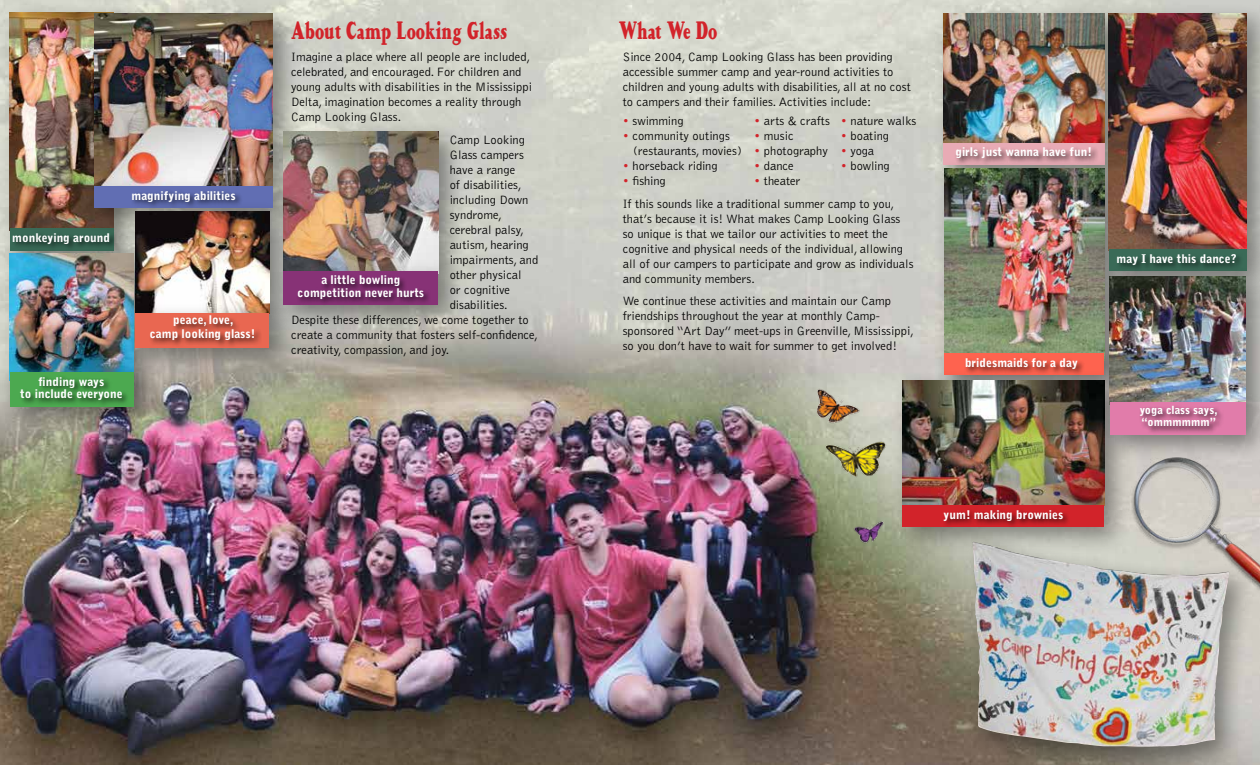
<style>
.page{position:relative;width:1260px;height:765px;background:#fff}
.page>*{position:absolute;margin:0;border:0;box-sizing:border-box;transform-origin:0 0}
.t1{font:25px "Happy Campers NF";color:#d2232a}
.t2{font:300 12.5px/15px "Bell Gothic";color:#000}
.t3{font:900 11.88px/12.5px "Bell Gothic";color:#fff;text-align:center}
.t4{font:900 11.12px/13px "Bell Gothic";color:#fff}
.s1{color:#d2232a}
</style>
<div class="page">
<img style="left:0;top:0;width:1260px;height:765px">
<div style="left:0;top:2px;width:141px;height:256px;background:#000;opacity:.4"></div>
<img style="left:10px;top:13px;width:75px;height:205px">
<div style="left:0;top:218px;width:141px;height:61px;background:#000;opacity:.4"></div>
<div style="left:10px;top:228px;width:104px;height:23px;background:#3a6a57"></div>
<div style="left:11px;top:231px;width:106px;height:21px;background:#000;opacity:.7"></div>
<div style="left:963px;top:533px;width:293px;height:232px;background:#000;opacity:.4"></div>
<img style="left:973px;top:554px;width:256px;height:193px">
<div style="left:933px;top:3px;width:199px;height:168px;background:#000;opacity:.4"></div>
<img style="left:943px;top:13px;width:156px;height:120px">
<div style="left:933px;top:133px;width:199px;height:59px;background:#000;opacity:.4"></div>
<div style="left:943px;top:143px;width:162px;height:22px;background:#e8abb5"></div>
<div style="left:955px;top:145px;width:144px;height:21px;background:#000;opacity:.7"></div>
<img style="left:823px;top:436px;width:65px;height:47px">
<img style="left:851px;top:519px;width:34px;height:26px">
<img style="left:810px;top:386px;width:52px;height:39px">
<div style="left:934px;top:158px;width:198px;height:230px;background:#000;opacity:.4"></div>
<img style="left:945px;top:168px;width:155px;height:175px">
<div style="left:934px;top:343px;width:198px;height:59px;background:#000;opacity:.4"></div>
<div style="left:945px;top:353px;width:159px;height:21px;background:#fe634f"></div>
<div style="left:964px;top:356px;width:121px;height:21px;background:#000;opacity:.7"></div>
<div style="left:893px;top:370px;width:239px;height:163px;background:#000;opacity:.4"></div>
<img style="left:903px;top:381px;width:201px;height:114px">
<div style="left:893px;top:495px;width:239px;height:59px;background:#000;opacity:.4"></div>
<div style="left:903px;top:505px;width:201px;height:21px;background:#d2232a"></div>
<div style="left:943px;top:508px;width:128px;height:21px;background:#000;opacity:.7"></div>
<div style="left:1099px;top:3px;width:161px;height:275px;background:#000;opacity:.4"></div>
<img style="left:1109px;top:13px;width:137px;height:226px">
<div style="left:1099px;top:239px;width:161px;height:59px;background:#000;opacity:.4"></div>
<div style="left:1109px;top:249px;width:137px;height:22px;background:#3a6a57"></div>
<div style="left:1116px;top:252px;width:128px;height:21px;background:#000;opacity:.7"></div>
<div style="left:85px;top:3px;width:216px;height:211px;background:#000;opacity:.4"></div>
<img style="left:95px;top:14px;width:178px;height:162px">
<div style="left:84px;top:176px;width:216px;height:60px;background:#000;opacity:.4"></div>
<div style="left:94px;top:186px;width:179px;height:22px;background:#616eb3"></div>
<div style="left:130px;top:189px;width:113px;height:21px;background:#000;opacity:.7"></div>
<div style="left:0;top:244px;width:161px;height:164px;background:#000;opacity:.4"></div>
<img style="left:10px;top:254px;width:116px;height:108px">
<div style="left:0;top:362px;width:161px;height:73px;background:#000;opacity:.4"></div>
<div style="left:10px;top:372px;width:123px;height:35px;background:#4ca950"></div>
<div style="left:19px;top:375px;width:111px;height:33px;background:#000;opacity:.7"></div>
<div style="left:126px;top:201px;width:171px;height:141px;background:#000;opacity:.4"></div>
<img style="left:136px;top:211px;width:133px;height:92px">
<div style="left:126px;top:303px;width:171px;height:72px;background:#000;opacity:.4"></div>
<div style="left:136px;top:313px;width:133px;height:35px;background:#e96751"></div>
<div style="left:149px;top:314px;width:113px;height:34px;background:#000;opacity:.7"></div>
<div style="left:274px;top:121px;width:192px;height:181px;background:#000;opacity:.4"></div>
<img style="left:284px;top:131px;width:154px;height:130px">
<div style="left:273px;top:261px;width:193px;height:71px;background:#000;opacity:.4"></div>
<div style="left:284px;top:271px;width:154px;height:33px;background:#873276"></div>
<div style="left:296px;top:273px;width:136px;height:33px;background:#000;opacity:.7"></div>
<div style="left:1100px;top:266px;width:160px;height:166px;background:#000;opacity:.4"></div>
<img style="left:1110px;top:276px;width:136px;height:116px">
<div style="left:1100px;top:392px;width:160px;height:70px;background:#000;opacity:.4"></div>
<div style="left:1110px;top:402px;width:136px;height:33px;background:#e17caa"></div>
<div style="left:1138px;top:404px;width:87px;height:31px;background:#000;opacity:.7"></div>
<img style="left:1123px;top:444px;width:137px;height:164px">
<p class="t3" style="left:12px;top:232px;width:99px">monkeying around</p>
<p class="t3" style="left:131px;top:189px;width:106px">magnifying abilities</p>
<p class="t3" style="left:20px;top:375px;width:104px">finding ways<br>to include everyone</p>
<p class="t3" style="left:150px;top:313px;width:107px;line-height:13.8px">peace, love,<br>camp looking glass!</p>
<h1 class="t1" style="left:291px;top:14px;width:218px">About Camp Looking Glass</h1>
<p class="t2" style="left:291px;top:50px;width:243px">Imagine a place where all people are included, celebrated, and encouraged. For children and young adults with disabilities in the Mississippi Delta, imagination becomes a reality through Camp Looking Glass.</p>
<p class="t2" style="left:450px;top:132px;width:77px">Camp Looking</p>
<p class="t2" style="left:450px;top:147px;width:76px">Glass campers</p>
<p class="t2" style="left:450px;top:162px;width:67px">have a range</p>
<p class="t2" style="left:450px;top:177px;width:73px">of disabilities,</p>
<p class="t2" style="left:450px;top:192px;width:80px">including Down</p>
<p class="t2" style="left:450px;top:207px;width:54px">syndrome,</p>
<p class="t2" style="left:450px;top:222px;width:76px">cerebral palsy,</p>
<p class="t2" style="left:450px;top:237px;width:81px">autism, hearing</p>
<p class="t2" style="left:450px;top:252px;width:90px">impairments, and</p>
<p class="t2" style="left:450px;top:267px;width:73px">other physical</p>
<p class="t2" style="left:450px;top:282px;width:62px">or cognitive</p>
<p class="t2" style="left:450px;top:297px;width:60px">disabilities.</p>
<p class="t2" style="left:291px;top:312px;width:239px">Despite these differences, we come together to</p>
<p class="t2" style="left:291px;top:327px;width:248px">create a community that fosters self-confidence,</p>
<p class="t2" style="left:291px;top:342px;width:160px">creativity, compassion, and joy.</p>
<p class="t3" style="left:298px;top:274px;width:128px">a little bowling competition never hurts</p>
<h1 class="t1" style="left:619px;top:14px;width:100px">What We Do</h1>
<p class="t2" style="left:623px;top:49px;width:290px">Since 2004, Camp Looking Glass has been providing accessible summer camp and year-round activities to children and young adults with disabilities, all at no cost to campers and their families. Activities include:</p>
<p class="t2" style="left:623px;top:114px;width:62px"><span class="s1">•</span> swimming</p>
<p class="t2" style="left:633px;top:129px;width:110px;text-indent:-10px"><span class="s1">•</span> community outings (restaurants, movies)</p>
<p class="t2" style="left:623px;top:159px;width:96px"><span class="s1">•</span> horseback riding</p>
<p class="t2" style="left:623px;top:174px;width:45px"><span class="s1">•</span> fishing</p>
<p class="t2" style="left:754px;top:114px;width:77px"><span class="s1">•</span> arts &amp; crafts</p>
<p class="t2" style="left:754px;top:129px;width:41px"><span class="s1">•</span> music</p>
<p class="t2" style="left:754px;top:144px;width:75px"><span class="s1">•</span> photography</p>
<p class="t2" style="left:754px;top:159px;width:41px"><span class="s1">•</span> dance</p>
<p class="t2" style="left:754px;top:174px;width:48px"><span class="s1">•</span> theater</p>
<p class="t2" style="left:841px;top:114px;width:77px"><span class="s1">•</span> nature walks</p>
<p class="t2" style="left:841px;top:129px;width:50px"><span class="s1">•</span> boating</p>
<p class="t2" style="left:841px;top:144px;width:35px"><span class="s1">•</span> yoga</p>
<p class="t2" style="left:841px;top:159px;width:50px"><span class="s1">•</span> bowling</p>
<p class="t2" style="left:623px;top:196px;width:292px">If this sounds like a traditional summer camp to you, that’s because it is! What makes Camp Looking Glass so unique is that we tailor our activities to meet the cognitive and physical needs of the individual, allowing all of our campers to participate and grow as individuals and community members.</p>
<p class="t2" style="left:623px;top:294px;width:293px">We continue these activities and maintain our Camp friendships throughout the year at monthly Camp&shy;sponsored “Art Day” meet-ups in Greenville, Mississippi, so you don’t have to wait for summer to get involved!</p>
<p class="t3" style="left:956px;top:146px;width:138px">girls just wanna have fun!</p>
<p class="t3" style="left:965px;top:357px;width:114px">bridesmaids for a day</p>
<p class="t3" style="left:1117px;top:253px;width:122px">may I have this dance?</p>
<p class="t4" style="left:1140px;top:403px;width:79px">yoga class says, “ommmmmm”</p>
<p class="t3" style="left:944px;top:508px;width:121px">yum! making brownies</p>
</div>
